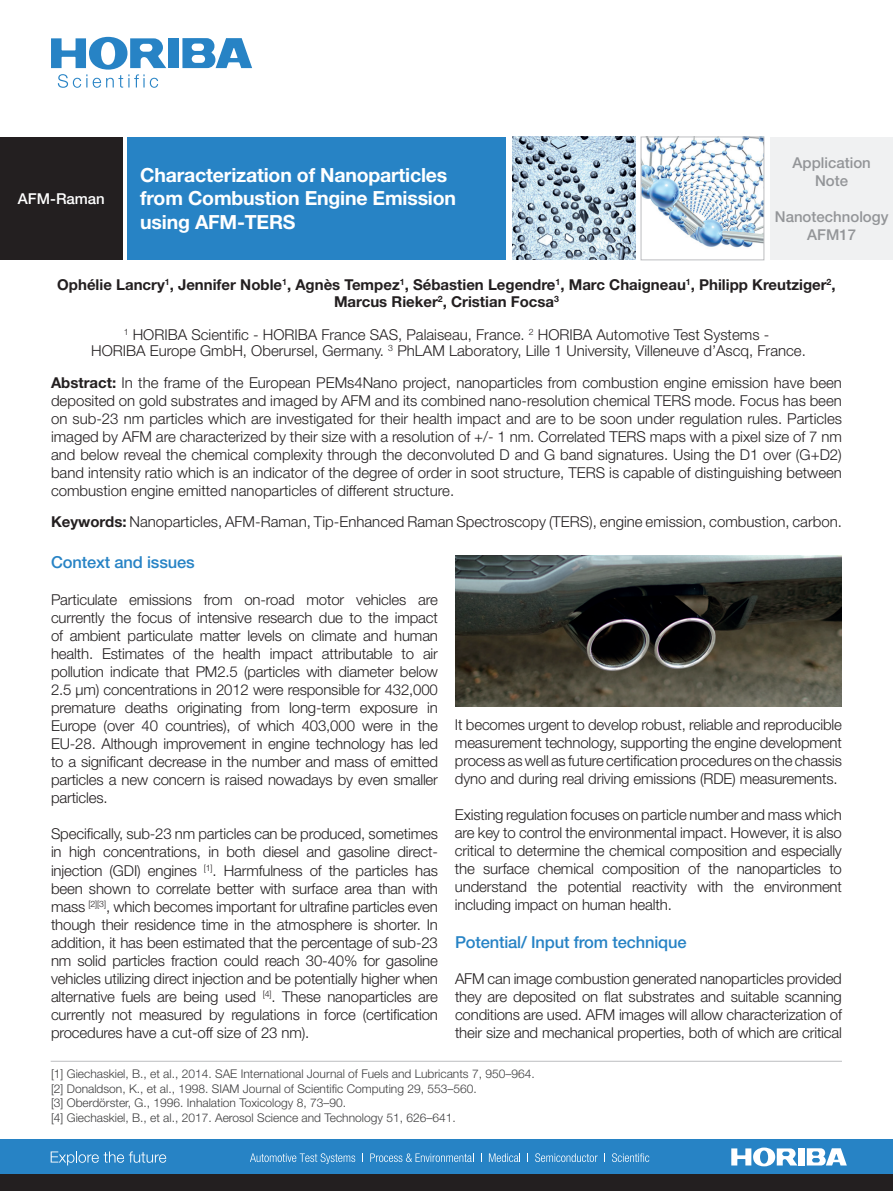
<style>
.page{position:relative;width:893px;height:1191px;background:#fff}
.page>*{position:absolute;margin:0;border:0;box-sizing:border-box;transform-origin:0 0}
.t1{font:700 19.5px/23.4px "Helvetica Neue LT Std";letter-spacing:-.01em;color:#fff}
.t2{font:500 16.5px "Helvetica Neue LT Std";letter-spacing:-.01em;color:#2783c5}
.t3{font:300 15px/18px "Helvetica Neue LT Std";color:#231f20;text-align:justify}
.t4{font:700 15px/16.5px "Helvetica Neue LT Std";color:#231f20;text-align:center}
.t5{font:500 15px/18px "Helvetica Neue LT Std";color:#939598;text-align:center}
.t6{font:500 15px "Helvetica Neue LT Std";color:#fff}
.t7{font:300 12px/14.4px "Helvetica Neue LT Std";color:#3e3e3f}
.s1{font-weight:700}
</style>
<div class="page">
<div style="left:168px;top:38px;width:10px;height:30px;background:#2783c5"></div>
<svg style="left:182px;top:38px;width:70px;height:30px"></svg>
<svg style="left:51px;top:37px;width:115px;height:51px"></svg>
<div style="left:0;top:137px;width:123px;height:123px;background:#231f20"></div>
<div style="left:128px;top:137px;width:378px;height:123px;background:#2783c5"></div>
<div style="left:770px;top:137px;width:123px;height:123px;background:#f0f1f2"></div>
<img style="left:643px;top:139px;width:119px;height:109px">
<div style="left:641px;top:137px;width:123px;height:123px;border:1px solid #bcbdc0"></div>
<img style="left:513px;top:137px;width:122px;height:123px">
<div style="left:0;top:1174px;width:893px;height:17px;background:#231f20"></div>
<div style="left:0;top:1140px;width:893px;height:34px;background:#2783c5"></div>
<div style="left:798px;top:1148px;width:6px;height:17px;background:#fff"></div>
<svg style="left:731px;top:1147px;width:66px;height:19px"></svg>
<svg style="left:807px;top:1148px;width:40px;height:17px"></svg>
<svg style="left:51px;top:1151px;width:115px;height:14px"></svg>
<svg style="left:250px;top:1153px;width:105px;height:11px"></svg>
<svg style="left:370px;top:1153px;width:104px;height:9px"></svg>
<svg style="left:489px;top:1153px;width:31px;height:9px"></svg>
<svg style="left:535px;top:1153px;width:63px;height:9px"></svg>
<svg style="left:612px;top:1153px;width:37px;height:9px"></svg>
<img style="left:455px;top:556px;width:387px;height:150px">
<hr style="left:51px;top:1061px;width:791px;height:1px;background:#bcbdc0">
<h1 class="t1" style="left:140px;top:163px;width:317px">Characterization of Nanoparticles from Combustion Engine Emission using AFM-TERS</h1>
<p class="t5" style="left:792px;top:153px;width:80px">Application<br>Note</p>
<p class="t6" style="left:18px;top:189px;width:88px">AFM-Raman</p>
<p class="t5" style="left:775px;top:207px;width:115px">Nanotechnology<br>AFM17</p>
<p class="t4" style="left:57px;top:276px;width:780px">Ophélie Lancry<sup>1</sup>, Jennifer Noble<sup>1</sup>, Agnès Tempez<sup>1</sup>, Sébastien Legendre<sup>1</sup>, Marc Chaigneau<sup>1</sup>, Philipp Kreutziger<sup>2</sup>,<br>Marcus Rieker<sup>2</sup>, Cristian Focsa<sup>3</sup></p>
<p class="t3" style="left:91px;top:326px;width:716px;line-height:16.5px;text-align:center"><sup>1</sup> HORIBA Scientific - HORIBA France SAS, Palaiseau, France. <sup>2</sup> HORIBA Automotive Test Systems -<br>HORIBA Europe GmbH, Oberursel, Germany. <sup>3</sup> PhLAM Laboratory, Lille 1 University, Villeneuve d’Ascq, France.</p>
<p class="t3" style="left:51px;top:373px;width:792px"><span class="s1">Abstract:</span> In the frame of the European PEMs4Nano project, nanoparticles from combustion engine emission have been deposited on gold substrates and imaged by AFM and its combined nano-resolution chemical TERS mode. Focus has been on sub-23 nm particles which are investigated for their health impact and are to be soon under regulation rules. Particles imaged by AFM are characterized by their size with a resolution of +/- 1 nm. Correlated TERS maps with a pixel size of 7 nm and below reveal the chemical complexity through the deconvoluted D and G band signatures. Using the D1 over (G+D2) band intensity ratio which is an indicator of the degree of order in soot structure, TERS is capable of distinguishing between combustion engine emitted nanoparticles of different structure.</p>
<p class="t3" style="left:51px;top:512px;width:792px"><span class="s1">Keywords:</span> Nanoparticles, AFM-Raman, Tip-Enhanced Raman Spectroscopy (TERS), engine emission, combustion, carbon.</p>
<p class="t2" style="left:51px;top:552px;width:145px">Context and issues</p>
<p class="t3" style="left:51px;top:591px;width:388px">Particulate emissions from on-road motor vehicles are currently the focus of intensive research due to the impact of ambient particulate matter levels on climate and human health. Estimates of the health impact attributable to air pollution indicate that PM2.5 (particles with diameter below 2.5 µm) concentrations in 2012 were responsible for 432,000 premature deaths originating from long-term exposure in Europe (over 40 countries), of which 403,000 were in the EU-28. Although improvement in engine technology has led to a significant decrease in the number and mass of emitted particles a new concern is raised nowadays by even smaller particles.</p>
<p class="t3" style="left:51px;top:825px;width:388px">Specifically, sub-23 nm particles can be produced, sometimes in high concentrations, in both diesel and gasoline direct&shy;injection (GDI) engines <sup>[1]</sup>. Harmfulness of the particles has been shown to correlate better with surface area than with mass <sup>[2][3]</sup>, which becomes important for ultrafine particles even though their residence time in the atmosphere is shorter. In addition, it has been estimated that the percentage of sub-23 nm solid particles fraction could reach 30-40% for gasoline vehicles utilizing direct injection and be potentially higher when alternative fuels are being used <sup>[4]</sup>. These nanoparticles are currently not measured by regulations in force (certification procedures have a cut-off size of 23 nm).</p>
<p class="t3" style="left:455px;top:715px;width:388px">It becomes urgent to develop robust, reliable and reproducible measurement technology, supporting the engine development process as well as future certification procedures on the chassis dyno and during real driving emissions (RDE) measurements.</p>
<p class="t3" style="left:455px;top:805px;width:388px">Existing regulation focuses on particle number and mass which are key to control the environmental impact. However, it is also critical to determine the chemical composition and especially the surface chemical composition of the nanoparticles to understand the potential reactivity with the environment including impact on human health.</p>
<p class="t2" style="left:455px;top:932px;width:233px">Potential/ Input from technique</p>
<p class="t3" style="left:455px;top:969px;width:388px">AFM can image combustion generated nanoparticles provided they are deposited on flat substrates and suitable scanning conditions are used. AFM images will allow characterization of their size and mechanical properties, both of which are critical</p>
<p class="t7" style="left:51px;top:1066px;width:485px">[1] Giechaskiel, B., et al., 2014. SAE International Journal of Fuels and Lubricants 7, 950–964. [2] Donaldson, K., et al., 1998. SIAM Journal of Scientific Computing 29, 553–560.<br>[3] Oberdörster, G., 1996. Inhalation Toxicology 8, 73–90.<br>[4] Giechaskiel, B., et al., 2017. Aerosol Science and Technology 51, 626–641.</p>
</div>
